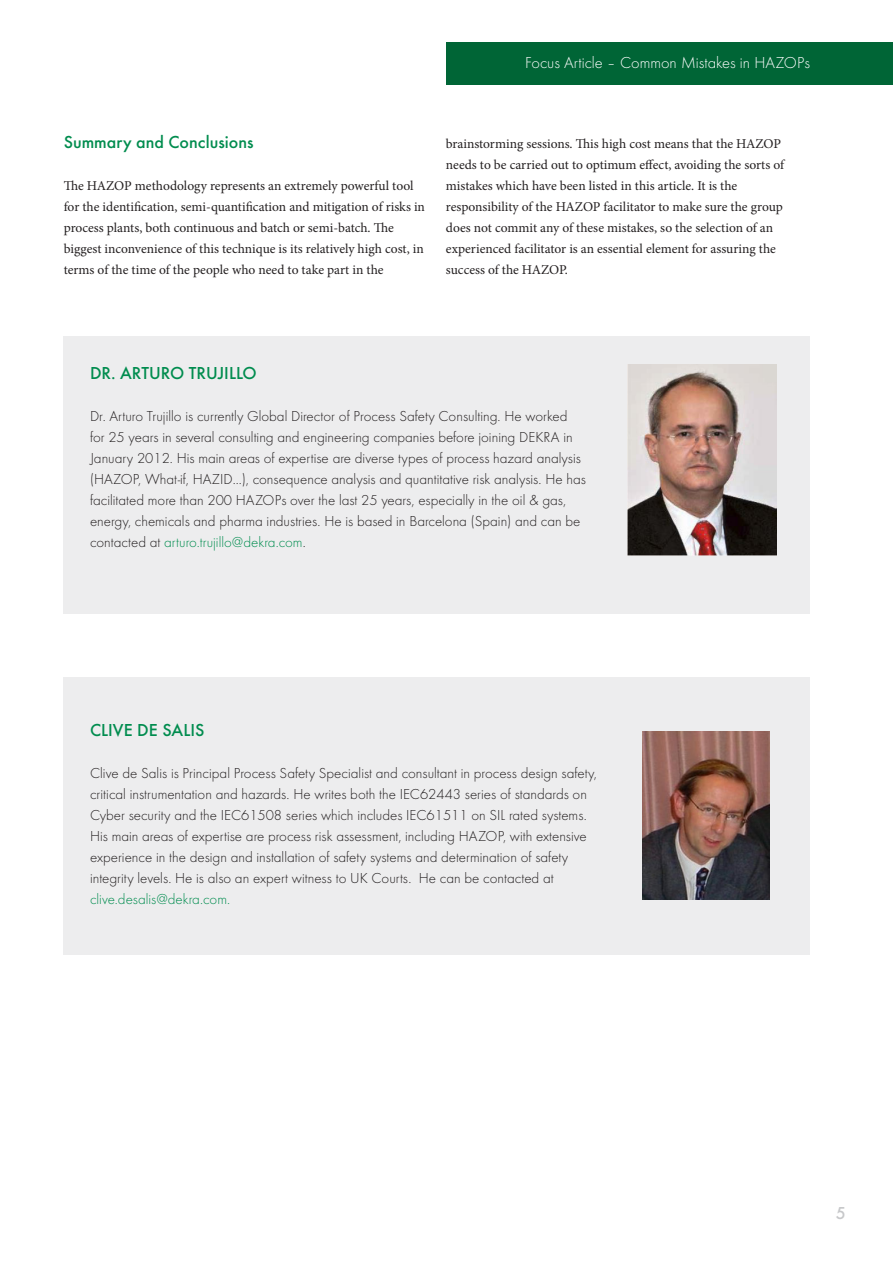
<style>
.page{position:relative;width:893px;height:1263px;background:#fff}
.page>*{position:absolute;margin:0;border:0;box-sizing:border-box;transform-origin:0 0}
.Title_BOX_Grey{font:500 18px "Futura";color:#008c4e}
._04_subhead_12pt_14p{font:500 18px "Futura";color:#008c4e}
.t1{font:500 18px "Futura";color:#c7c8ca}
.t2{font:300 16.5px "Futura";color:#fff}
.Content_BOX_Grey{font:300 15px/21px "Futura";color:#231f20}
.Content_BOX_Grey-2{font:300 15px "Futura";color:#008c4e}
._05_copy_9pt_11pt{font:13.5px/21px "Minion Pro";color:#231f20}
.s1{color:#008c4e}
</style>
<div class="page">
<div style="left:446px;top:43px;width:447px;height:42px;background:#006536"></div>
<div style="left:64px;top:337px;width:746px;height:277px;background:#ededee"></div>
<img style="left:628px;top:364px;width:149px;height:191px">
<div style="left:64px;top:677px;width:746px;height:277px;background:#ededee"></div>
<img style="left:642px;top:731px;width:127px;height:169px">
<p class="t2" style="left:525px;top:52px;width:286px">Focus Article – Common Mistakes in HAZOPs</p>
<p class="_04_subhead_12pt_14p" style="left:64px;top:128px;width:191px">Summary and Conclusions</p>
<p class="_05_copy_9pt_11pt" style="left:64px;top:175px;width:363px">The HAZOP methodology represents an extremely powerful tool for the identification, semi-quantification and mitigation of risks in process plants, both continuous and batch or semi-batch. The biggest inconvenience of this technique is its relatively high cost, in terms of the time of the people who need to take part in the</p>
<p class="_05_copy_9pt_11pt" style="left:446px;top:133px;width:340px">brainstorming sessions. This high cost means that the HAZOP needs to be carried out to optimum effect, avoiding the sorts of mistakes which have been listed in this article. It is the responsibility of the HAZOP facilitator to make sure the group does not commit any of these mistakes, so the selection of an experienced facilitator is an essential element for assuring the success of the HAZOP.</p>
<p class="Title_BOX_Grey" style="left:90px;top:359px;width:168px">DR. ARTURO TRUJILLO</p>
<p class="Content_BOX_Grey" style="left:90px;top:405px;width:497px">Dr. Arturo Trujillo is currently Global Director of Process Safety Consulting. He worked for 25 years in several consulting and engineering companies before joining DEKRA in January 2012. His main areas of expertise are diverse types of process hazard analysis (HAZOP, What-if, HAZID...), consequence analysis and quantitative risk analysis. He has facilitated more than 200 HAZOPs over the last 25 years, especially in the oil &amp; gas, energy, chemicals and pharma industries. He is based in Barcelona (Spain) and can be contacted at <span class="s1">arturo.trujillo@dekra.com</span>.</p>
<p class="Title_BOX_Grey" style="left:90px;top:716px;width:116px">CLIVE DE SALIS</p>
<p class="Content_BOX_Grey" style="left:90px;top:762px;width:508px">Clive de Salis is Principal Process Safety Specialist and consultant in process design safety, critical instrumentation and hazards. He writes both the IEC62443 series of standards on Cyber security and the IEC61508 series which includes IEC61511 on SIL rated systems.<br>His main areas of expertise are process risk assessment, including HAZOP, with extensive experience in the design and installation of safety systems and determination of safety integrity levels. He is also an expert witness to UK Courts. He can be contacted at</p>
<p class="Content_BOX_Grey-2" style="left:90px;top:889px;width:142px">clive.desalis@dekra.com.</p>
<p class="t1" style="left:836px;top:1199px;width:12px">5</p>
</div>
